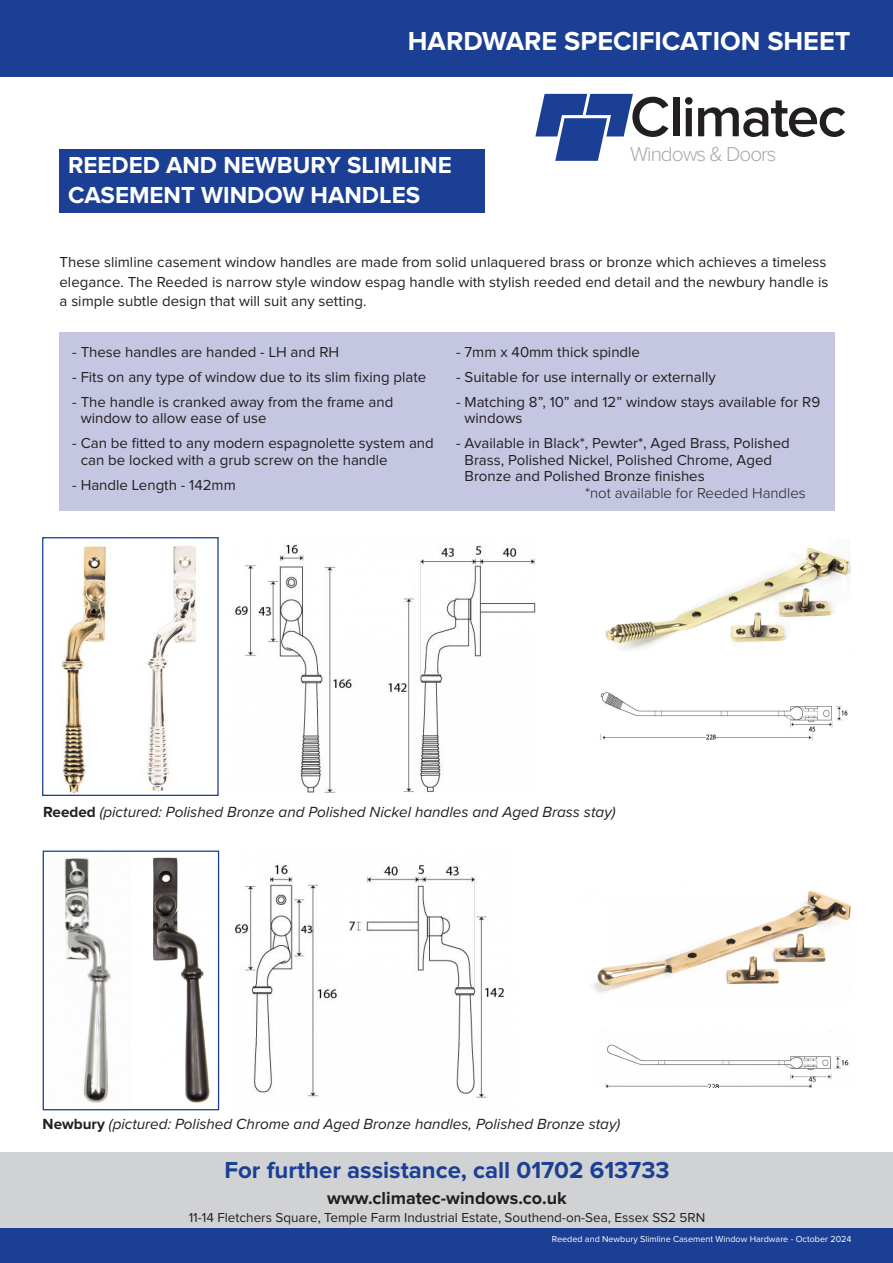
<style>
.page{position:relative;width:893px;height:1263px;background:#fff}
.page>*{position:absolute;margin:0;border:0;box-sizing:border-box;transform-origin:0 0}
.t1{font:600 58.35px "Proxima Nova";letter-spacing:-.03em;color:#231f20}
.t2{font:700 27px "Proxima Nova";color:#fff}
.t3{font:700 24px/30px "Proxima Nova";color:#fff}
.t4{font:700 24px "Proxima Nova";color:#1b3f94}
.t5{font:300 20.85px "Proxima Nova";letter-spacing:-.05em;color:#a8a9ad}
.t6{font:700 18px "Proxima Nova";color:#231f20}
.t7{font:italic 15.3px "Proxima Nova";color:#231f20}
.t8{font:15px/16.5px "Proxima Nova";color:#231f20}
.t9{font:300 15px "Proxima Nova";color:#231f20}
.t10{font:13.5px "Proxima Nova";color:#231f20}
.t11{font:9px "Proxima Nova";color:#fff}
.s1{font-weight:700;font-style:normal}
</style>
<div class="page">
<div style="left:0;top:1152px;width:893px;height:77px;background:#d1d2d4"></div>
<div style="left:0;top:1229px;width:893px;height:34px;background:#1b3f94"></div>
<svg style="left:535px;top:94px;width:98px;height:67px"></svg>
<div style="left:0;top:0;width:893px;height:77px;background:#1b3f94"></div>
<div style="left:60px;top:149px;width:425px;height:64px;background:#1b3f94"></div>
<img style="left:61px;top:545px;width:135px;height:249px">
<div style="left:42px;top:537px;width:177px;height:259px;border:1px solid #1b3f94"></div>
<img style="left:64px;top:857px;width:47px;height:246px">
<img style="left:153px;top:857px;width:57px;height:246px">
<div style="left:43px;top:850px;width:176px;height:260px;border:1px solid #1b3f94"></div>
<div style="left:60px;top:332px;width:775px;height:179px;background:#c5c6e1"></div>
<img style="left:235px;top:544px;width:300px;height:248px">
<img style="left:605px;top:547px;width:245px;height:104px">
<img style="left:592px;top:890px;width:258px;height:104px">
<img style="left:600px;top:692px;width:248px;height:49px">
<img style="left:605px;top:1030px;width:244px;height:58px">
<img style="left:235px;top:865px;width:269px;height:233px">
<p class="t2" style="left:408px;top:25px;width:444px">HARDWARE SPECIFICATION SHEET</p>
<p class="t3" style="left:68px;top:151px;width:385px">REEDED AND NEWBURY SLIMLINE<br>CASEMENT WINDOW HANDLES</p>
<p class="t1" style="left:630px;top:83px;width:218px">Climatec</p>
<p class="t5" style="left:630px;top:142px;width:148px">Windows &amp; Doors</p>
<p class="t8" style="left:60px;top:253px;width:770px;line-height:19.5px;text-align:justify">These slimline casement window handles are made from solid unlaquered brass or bronze which achieves a timeless elegance. The Reeded is narrow style window espag handle with stylish reeded end detail and the newbury handle is a simple subtle design that will suit any setting.</p>
<p class="t8" style="left:72px;top:344px;width:268px">- These handles are handed - LH and RH</p>
<p class="t8" style="left:72px;top:369px;width:355px">- Fits on any type of window due to its slim fixing plate</p>
<p class="t8" style="left:81px;top:394px;width:314px;text-indent:-8px">- The handle is cranked away from the frame and window to allow ease of use</p>
<p class="t8" style="left:81px;top:436px;width:355px;text-indent:-8px">- Can be fitted to any modern espagnolette system and can be locked with a grub screw on the handle</p>
<p class="t8" style="left:72px;top:477px;width:165px">- Handle Length - 142mm</p>
<p class="t8" style="left:456px;top:344px;width:185px">- 7mm x 40mm thick spindle</p>
<p class="t8" style="left:456px;top:369px;width:261px">- Suitable for use internally or externally</p>
<p class="t8" style="left:465px;top:394px;width:357px;text-indent:-8px">- Matching 8”, 10” and 12” window stays available for R9 windows</p>
<p class="t8" style="left:456px;top:436px;width:335px">- Available in Black*, Pewter*, Aged Brass, Polished</p>
<p class="t8" style="left:465px;top:452px;width:309px">Brass, Polished Nickel, Polished Chrome, Aged</p>
<p class="t8" style="left:465px;top:469px;width:242px">Bronze and Polished Bronze finishes</p>
<p class="t9" style="left:585px;top:482px;width:222px">*not available for Reeded Handles</p>
<p class="t7" style="left:43px;top:801px;width:574px"><span class="s1">Reeded</span> (pictured: Polished Bronze and Polished Nickel handles and Aged Brass stay)</p>
<p class="t7" style="left:43px;top:1113px;width:579px"><span class="s1">Newbury</span> (pictured: Polished Chrome and Aged Bronze handles, Polished Bronze stay)</p>
<p class="t4" style="left:224px;top:1156px;width:447px">For further assistance, call 01702 613733</p>
<p class="t6" style="left:327px;top:1187px;width:241px">www.climatec-windows.co.uk</p>
<p class="t10" style="left:189px;top:1211px;width:518px">11-14 Fletchers Square, Temple Farm Industrial Estate, Southend-on-Sea, Essex SS2 5RN</p>
<p class="t11" style="left:552px;top:1234px;width:301px">Reeded and Newbury Slimline Casement Window Hardware - October 2024</p>
</div>
